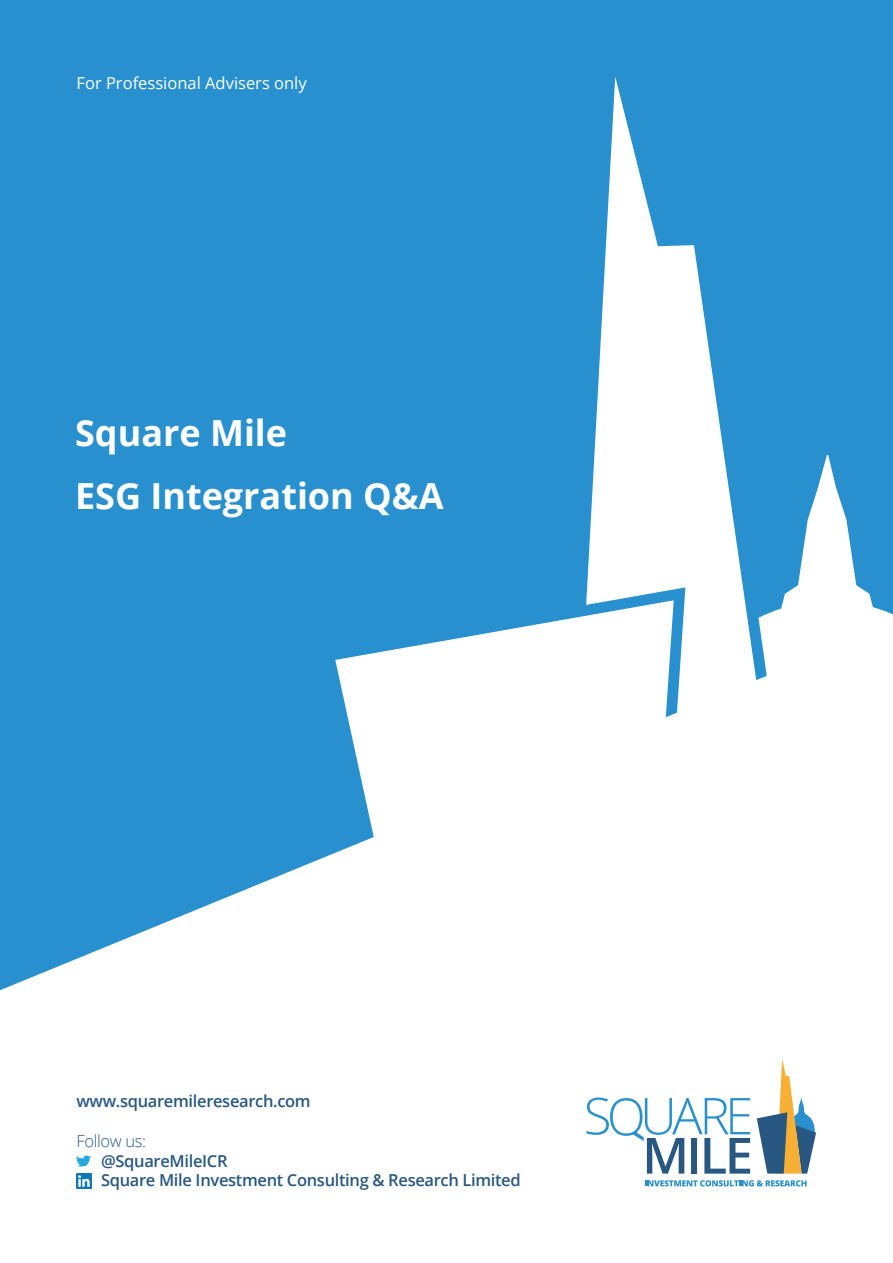
<style>
.page{position:relative;width:893px;height:1263px;background:#fff}
.page>*{position:absolute;margin:0;border:0;box-sizing:border-box;transform-origin:0 0}
.BODY_-_8_5___12{font:700 36px "Open Sans";color:#fff}
.BODY_-_8_5___12-2{font:600 16.5px/19.8px "Open Sans";letter-spacing:-.02em;color:#285882}
.t1{font:16.5px "Open Sans";color:#fff}
.BODY_-_8_5___12-3{font:300 16.5px "Open Sans";letter-spacing:-.02em;color:#285882}
</style>
<div class="page">
<img style="left:76px;top:1155px;width:15px;height:12px">
<img style="left:76px;top:1173px;width:15px;height:15px">
<div style="left:0;top:0;width:893px;height:990px;background:#2890cf"></div>
<svg style="left:822px;top:760px;width:71px;height:230px"></svg>
<svg style="left:335px;top:600px;width:251px;height:390px"></svg>
<svg style="left:822px;top:455px;width:71px;height:305px"></svg>
<svg style="left:586px;top:77px;width:236px;height:1063px"></svg>
<svg style="left:586px;top:1097px;width:164px;height:76px"></svg>
<svg style="left:757px;top:1059px;width:59px;height:114px"></svg>
<svg style="left:645px;top:1180px;width:162px;height:6px"></svg>
<p class="t1" style="left:77px;top:72px;width:232px">For Professional Advisers only</p>
<p class="BODY_-_8_5___12" style="left:75px;top:407px;width:214px">Square Mile</p>
<p class="BODY_-_8_5___12" style="left:75px;top:470px;width:370px">ESG Integration Q&amp;A</p>
<p class="BODY_-_8_5___12-2" style="left:76px;top:1091px;width:236px">www.squaremileresearch.com</p>
<p class="BODY_-_8_5___12-3" style="left:76px;top:1129px;width:71px">Follow us:</p>
<p class="BODY_-_8_5___12-2" style="left:101px;top:1150px;width:421px">@SquareMileICR<br>Square Mile Investment Consulting &amp; Research Limited</p>
</div>
